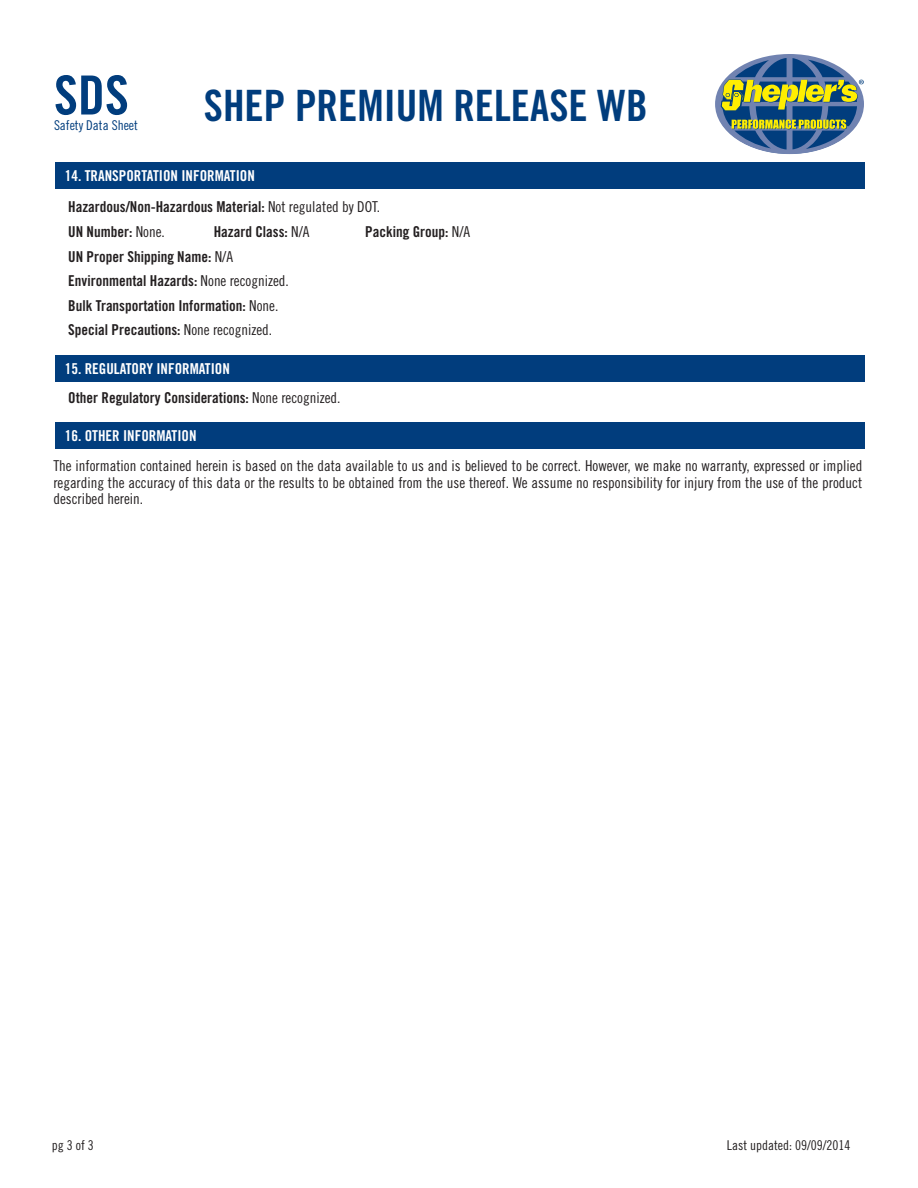
<style>
.page{position:relative;width:918px;height:1188px;background:#fff}
.page>*{position:absolute;margin:0;border:0;box-sizing:border-box;transform-origin:0 0}
.t1{font:54px "Trade Gothic LT Std Bd Cn 20";color:#013d7d}
.t2{font:43.2px "Trade Gothic LT Std Bd Cn 20";color:#013d7d}
.Body_Text{font:15px "Trade Gothic LT Std Bd Cn 20";color:#231f20}
.Body_Text-2{font:15px/16.5px "Trade Gothic LT Std Cn 18";color:#231f20;text-align:justify}
.Section_Header{font:15px "Trade Gothic LT Std Bd Cn 20";color:#fff}
.t3{font:13.5px "Trade Gothic LT Std Cn 18";color:#231f20}
.t4{font:13.5px "Trade Gothic LT Std Cn 18";color:#013d7d}
.s1{font-family:"Trade Gothic LT Std Cn 18"}
</style>
<div class="page">
<svg style="left:715px;top:54px;width:149px;height:100px"></svg>
<div style="left:55px;top:162px;width:810px;height:27px;background:#013d7d"></div>
<div style="left:55px;top:355px;width:810px;height:27px;background:#013d7d"></div>
<div style="left:55px;top:422px;width:810px;height:27px;background:#013d7d"></div>
<h1 class="t1" style="left:54px;top:62px;width:76px">SDS</h1>
<p class="t4" style="left:54px;top:117px;width:85px">Safety Data Sheet</p>
<h2 class="t2" style="left:204px;top:80px;width:445px">SHEP PREMIUM RELEASE WB</h2>
<p class="Section_Header" style="left:65px;top:166px;width:192px">14. TRANSPORTATION INFORMATION</p>
<p class="Body_Text" style="left:68px;top:198px;width:314px">Hazardous/Non-Hazardous Material: <span class="s1">Not regulated by DOT.</span></p>
<p class="Body_Text" style="left:68px;top:223px;width:98px">UN Number: <span class="s1">None.</span></p>
<p class="Body_Text" style="left:214px;top:223px;width:97px">Hazard Class: <span class="s1">N/A</span></p>
<p class="Body_Text" style="left:365px;top:223px;width:106px">Packing Group: <span class="s1">N/A</span></p>
<p class="Body_Text" style="left:68px;top:247px;width:166px">UN Proper Shipping Name: <span class="s1">N/A</span></p>
<p class="Body_Text" style="left:68px;top:272px;width:222px">Environmental Hazards: <span class="s1">None recognized.</span></p>
<p class="Body_Text" style="left:68px;top:296px;width:212px">Bulk Transportation Information: <span class="s1">None.</span></p>
<p class="Body_Text" style="left:68px;top:321px;width:206px">Special Precautions: <span class="s1">None recognized.</span></p>
<p class="Section_Header" style="left:65px;top:359px;width:167px">15. REGULATORY INFORMATION</p>
<p class="Body_Text" style="left:68px;top:389px;width:274px">Other Regulatory Considerations: <span class="s1">None recognized.</span></p>
<p class="Section_Header" style="left:65px;top:426px;width:133px">16. OTHER INFORMATION</p>
<p class="Body_Text-2" style="left:53px;top:458px;width:811px">The information contained herein is based on the data available to us and is believed to be correct. However, we make no warranty, expressed or implied regarding the accuracy of this data or the results to be obtained from the use thereof. We assume no responsibility for injury from the use of the product described herein.</p>
<p class="t3" style="left:52px;top:1137px;width:43px">pg 3 of 3</p>
<p class="t3" style="left:727px;top:1137px;width:125px">Last updated: 09/09/2014</p>
</div>
